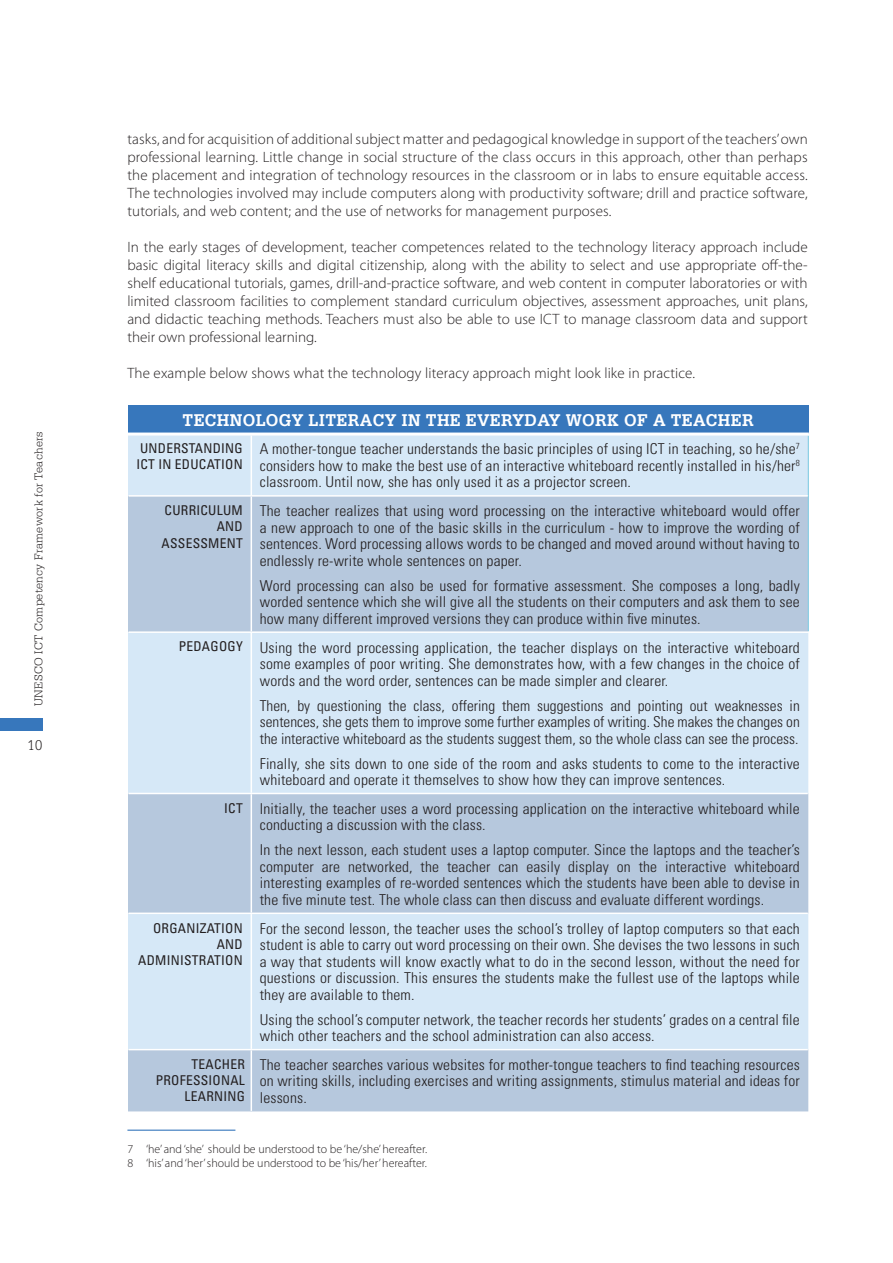
<style>
.page{position:relative;width:893px;height:1263px;background:#fff}
.page>*{position:absolute;margin:0;border:0;box-sizing:border-box;transform-origin:0 0}
.t1{font:700 18px "Serifa Std";letter-spacing:.02em;color:#fff;scale:.9 1}
.t2{font:300 condensed 15px/16.5px "Univers";letter-spacing:.01em;color:#231f20;text-align:justify;scale:1.04 1}
.t3{font:300 15px/18px "Myriad Pro";letter-spacing:.01em;color:#231f20;text-align:justify}
.t4{font:300 condensed 15px/16.5px "Univers";letter-spacing:.01em;color:#231f20;text-align:justify}
.t5{font:300 15px "Serifa Std";color:#231f20;scale:.96 1}
.t6{font:condensed 13.5px/16.2px "Univers";letter-spacing:.02em;color:#231f20;text-align:right}
.t7{font:300 12px/14.4px "Myriad Pro";color:#231f20}
.t8{font:300 12px "Serifa Std";letter-spacing:.02em;color:#231f20}
.s1{font-weight:400;font-size:13.5px}
</style>
<div class="page">
<div style="left:0;top:719px;width:42px;height:12px;background:#3777bc"></div>
<div style="left:128px;top:405px;width:680px;height:29px;background:#3777bc"></div>
<div style="left:128px;top:436px;width:680px;height:60px;background:#d6e8f7"></div>
<div style="left:128px;top:496px;width:680px;height:136px;background:#b6c8dd"></div>
<div style="left:128px;top:632px;width:680px;height:162px;background:#d6e8f7"></div>
<div style="left:128px;top:794px;width:680px;height:119px;background:#b6c8dd"></div>
<div style="left:128px;top:913px;width:680px;height:137px;background:#d6e8f7"></div>
<div style="left:128px;top:1050px;width:680px;height:61px;background:#b6c8dd"></div>
<hr style="left:251px;top:436px;width:1px;height:59px;background:#fff">
<hr style="left:251px;top:497px;width:1px;height:134px;background:#fff">
<hr style="left:251px;top:633px;width:1px;height:160px;background:#fff">
<hr style="left:129px;top:793px;width:679px;height:1px;background:#fff">
<hr style="left:251px;top:794px;width:1px;height:119px;background:#fff">
<hr style="left:129px;top:913px;width:679px;height:1px;background:#fff">
<hr style="left:251px;top:914px;width:1px;height:135px;background:#fff">
<hr style="left:129px;top:1049px;width:679px;height:1px;background:#fff">
<hr style="left:251px;top:1050px;width:1px;height:61px;background:#fff">
<hr style="left:808px;top:436px;width:1px;height:60px;background:#84cde3">
<hr style="left:808px;top:496px;width:1px;height:135px;background:#84cde3">
<hr style="left:129px;top:495px;width:679px;height:2px;background:#fff">
<hr style="left:129px;top:631px;width:680px;height:2px;background:#fff">
<hr style="left:127px;top:433px;width:682px;height:3px;background:#fff">
<hr style="left:127px;top:1130px;width:108px;height:1px;background:#3777bc">
<p class="t8" style="left:31px;top:706px;width:276px;rotate:-90deg">UNESCO ICT Competency Framework for Teachers</p>
<p class="t5" style="left:28px;top:736px;width:17px">10</p>
<p class="t3" style="left:127px;top:131px;width:682px">tasks, and for acquisition of additional subject matter and pedagogical knowledge in support of the teachers’ own professional learning. Little change in social structure of the class occurs in this approach, other than perhaps the placement and integration of technology resources in the classroom or in labs to ensure equitable access.<br>The technologies involved may include computers along with productivity software; drill and practice software, tutorials, and web content; and the use of networks for management purposes.</p>
<p class="t3" style="left:127px;top:239px;width:682px">In the early stages of development, teacher competences related to the technology literacy approach include basic digital literacy skills and digital citizenship, along with the ability to select and use appropriate off-the&shy;shelf educational tutorials, games, drill-and-practice software, and web content in computer laboratories or with limited classroom facilities to complement standard curriculum objectives, assessment approaches, unit plans, and didactic teaching methods. Teachers must also be able to use ICT to manage classroom data and support their own professional learning.</p>
<p class="t3" style="left:127px;top:365px;width:581px">The example below shows what the technology literacy approach might look like in practice. <sup>78</sup></p>
<p class="t1" style="left:183px;top:414px;width:636px">TECHNOLOGY LITERACY IN THE EVERYDAY WORK OF A TEACHER</p>
<p class="t6" style="left:136px;top:442px;width:108px;text-align:left">UNDERSTANDING<br>ICT IN EDUCATION</p>
<p class="t2" style="left:260px;top:442px;width:521px">A mother-tongue teacher understands the basic principles of using ICT in teaching, so he/she<sup>7 </sup>considers how to make the best use of an interactive whiteboard recently installed in his/her<sup>8 </sup>classroom. Until now, she has only used it as a projector screen.</p>
<p class="t6" style="left:162px;top:503px;width:83px">CURRICULUM<br>AND<br>ASSESSMENT</p>
<p class="t2" style="left:260px;top:504px;width:521px">The teacher realizes that using word processing on the interactive whiteboard would offer a new approach to one of the basic skills in the curriculum - how to improve the wording of sentences. Word processing allows words to be changed and moved around without having to endlessly re-write whole sentences on paper.</p>
<p class="t2" style="left:260px;top:579px;width:521px">Word processing can also be used for formative assessment. She composes a long, badly worded sentence which she will give all the students on their computers and ask them to see how many different improved versions they can produce within five minutes.</p>
<p class="t2" style="left:260px;top:641px;width:521px;text-indent:-81px"><span class="s1">PEDAGOGY</span> Using the word processing application, the teacher displays on the interactive whiteboard some examples of poor writing. She demonstrates how, with a few changes in the choice of words and the word order, sentences can be made simpler and clearer.</p>
<p class="t4" style="left:260px;top:698px;width:541px">Then, by questioning the class, offering them suggestions and pointing out weaknesses in sentences, she gets them to improve some further examples of writing. She makes the changes on the interactive whiteboard as the students suggest them, so the whole class can see the process.</p>
<p class="t2" style="left:260px;top:756px;width:521px">Finally, she sits down to one side of the room and asks students to come to the interactive whiteboard and operate it themselves to show how they can improve sentences.</p>
<p class="t2" style="left:260px;top:802px;width:521px;text-indent:-36px"><span class="s1">ICT</span> Initially, the teacher uses a word processing application on the interactive whiteboard while conducting a discussion with the class.</p>
<p class="t2" style="left:260px;top:843px;width:521px">In the next lesson, each student uses a laptop computer. Since the laptops and the teacher’s computer are networked, the teacher can easily display on the interactive whiteboard interesting examples of re-worded sentences which the students have been able to devise in the five minute test. The whole class can then discuss and evaluate different wordings.</p>
<p class="t6" style="left:138px;top:921px;width:106px">ORGANIZATION<br>AND<br>ADMINISTRATION</p>
<p class="t2" style="left:260px;top:922px;width:521px">For the second lesson, the teacher uses the school’s trolley of laptop computers so that each student is able to carry out word processing on their own. She devises the two lessons in such a way that students will know exactly what to do in the second lesson, without the need for questions or discussion. This ensures the students make the fullest use of the laptops while they are available to them.</p>
<p class="t2" style="left:260px;top:1013px;width:521px">Using the school’s computer network, the teacher records her students’ grades on a central file which other teachers and the school administration can also access.</p>
<p class="t6" style="left:156px;top:1057px;width:91px">TEACHER<br>PROFESSIONAL<br>LEARNING</p>
<p class="t2" style="left:260px;top:1058px;width:521px">The teacher searches various websites for mother-tongue teachers to find teaching resources on writing skills, including exercises and writing assignments, stimulus material and ideas for lessons.</p>
<p class="t7" style="left:127px;top:1142px;width:301px">7 ‘he’ and ‘she’ should be understood to be ‘he/she’ hereafter.<br>8 ‘his’ and ‘her’ should be understood to be ‘his/her’ hereafter.</p>
</div>
